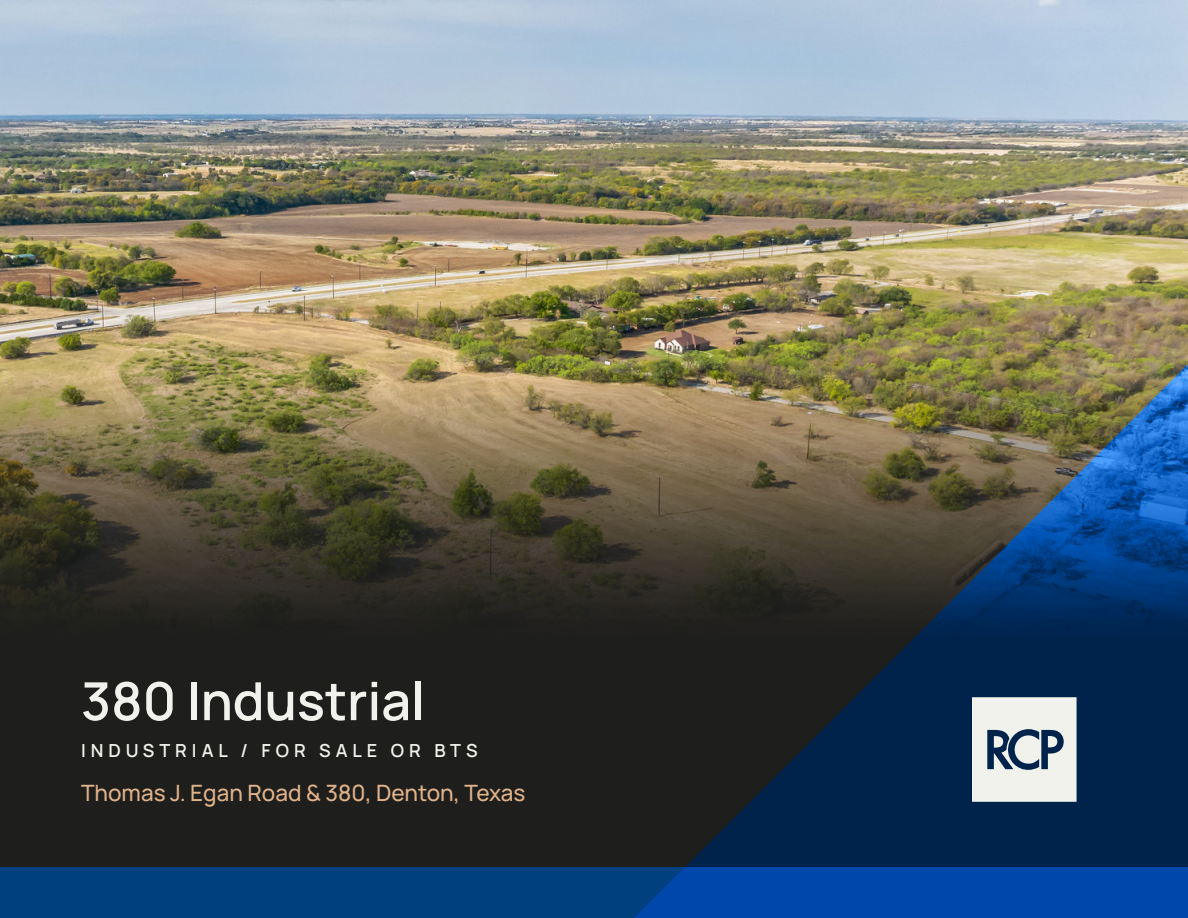
<style>
.page{position:relative;width:1188px;height:918px;background:#fff}
.page>*{position:absolute;margin:0;border:0;box-sizing:border-box;transform-origin:0 0}
.t1{font:600 52.5px "Manrope";color:#f2f2ed}
.t2{font:500 22.5px "Manrope";color:#e0b38a}
.t3{font:600 18px "Manrope";letter-spacing:.275em;color:#f2f2ed}
</style>
<div class="page">
<img style="left:0;top:0;width:1188px;height:867px">
<img style="left:631px;top:255px;width:557px;height:612px">
<svg style="left:972px;top:697px;width:105px;height:105px;background:#cdd3d4"></svg>
<svg style="left:0;top:867px;width:1188px;height:51px;background:#004392"></svg>
<h1 class="t1" style="left:81px;top:658px;width:346px">380 Industrial</h1>
<p class="t3" style="left:81px;top:736px;width:398px">INDUSTRIAL / FOR SALE OR BTS</p>
<p class="t2" style="left:81px;top:775px;width:446px">Thomas J. Egan Road &amp; 380, Denton, Texas</p>
</div>
